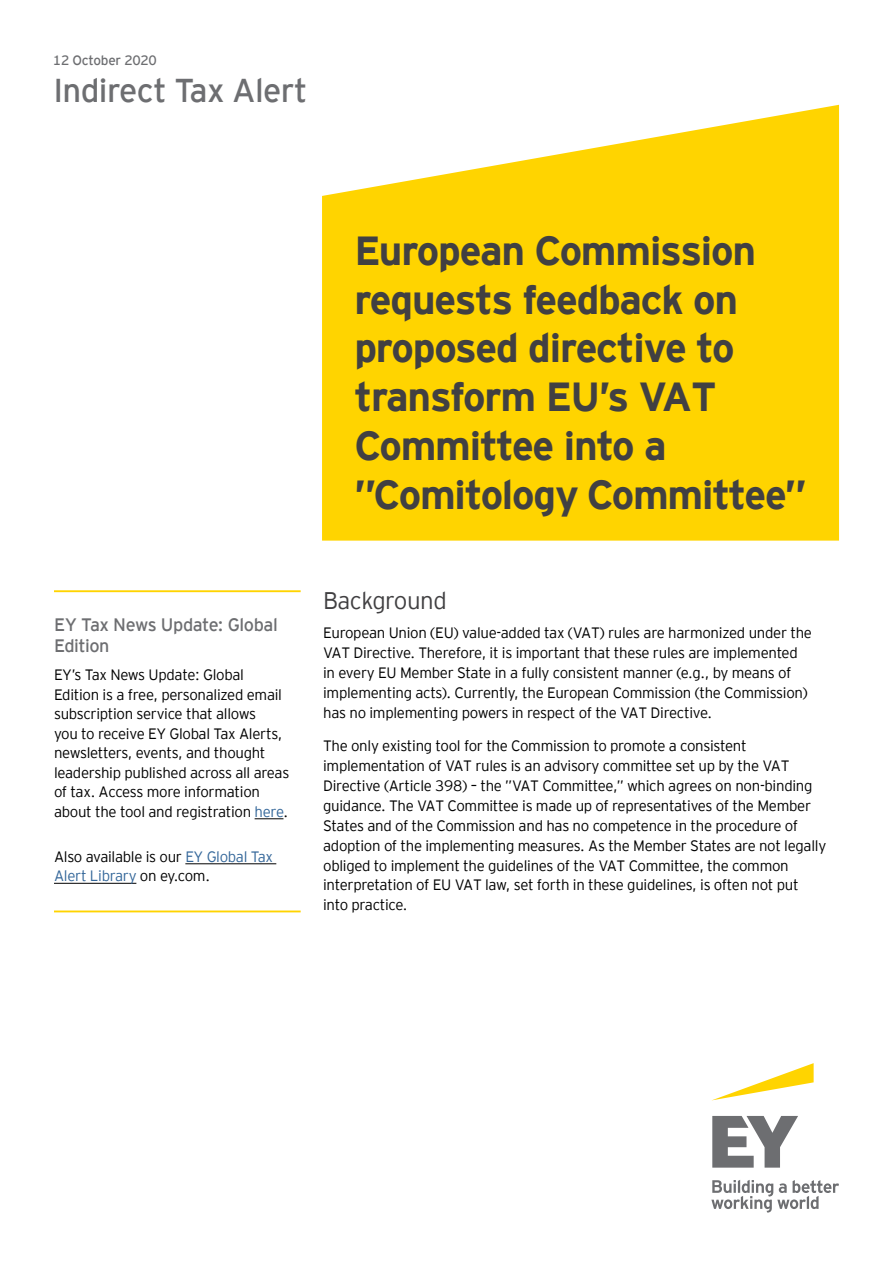
<style>
.page{position:relative;width:893px;height:1263px;background:#fff}
.page>*{position:absolute;margin:0;border:0;box-sizing:border-box;transform-origin:0 0}
.t1{font:700 40.5px/48.8px "EY Interstate";letter-spacing:-.03em;color:#414042}
.t2{font:33px "EY Interstate";letter-spacing:-.02em;color:#6d6e71}
.t3{font:300 24px "EY Interstate";letter-spacing:-.02em;color:#414042}
.t4{font:18px/21px "EY Interstate";letter-spacing:-.025em;color:#6d6e71}
.t5{font:300 15px/19.8px "EY Interstate";letter-spacing:-.02em;color:#000}
.t6{font:13.5px "EY Interstate";letter-spacing:-.02em;color:#6d6e71}
.s1{color:#369}
</style>
<div class="page">
<svg style="left:322px;top:105px;width:517px;height:436px;background:#ffd81a"></svg>
<hr style="left:54px;top:590px;width:247px;height:2px;background:#ffd400">
<svg style="left:255px;top:818px;width:28px;height:1px"></svg>
<hr style="left:185px;top:863px;width:91px;height:1px;background:#000">
<hr style="left:54px;top:883px;width:82px;height:1px;background:#000">
<hr style="left:54px;top:910px;width:247px;height:2px;background:#ffd400">
<svg style="left:713px;top:1063px;width:101px;height:37px"></svg>
<svg style="left:711px;top:1116px;width:128px;height:96px"></svg>
<p class="t6" style="left:53px;top:50px;width:106px">12 October 2020</p>
<h2 class="t2" style="left:53px;top:67px;width:256px">Indirect Tax Alert</h2>
<p class="t4" style="left:54px;top:613px;width:225px">EY Tax News Update: Global<br>Edition</p>
<p class="t5" style="left:54px;top:664px;width:237px">EY’s Tax News Update: Global Edition is a free, personalized email subscription service that allows<br>you to receive EY Global Tax Alerts, newsletters, events, and thought leadership published across all areas of tax. Access more information about the tool and registration <span class="s1">here</span>.</p>
<p class="t5" style="left:54px;top:846px;width:221px">Also available is our <span class="s1">EY Global Tax<br>Alert Library</span> on ey.com.</p>
<h1 class="t1" style="left:354px;top:223px;width:454px">European Commission requests feedback on proposed directive to transform EU’s VAT<br>Committee into a ”Comitology Committee”</h1>
<h3 class="t3" style="left:323px;top:584px;width:125px">Background</h3>
<p class="t5" style="left:323px;top:622px;width:490px">European Union (EU) value-added tax (VAT) rules are harmonized under the VAT Directive. Therefore, it is important that these rules are implemented in every EU Member State in a fully consistent manner (e.g., by means of implementing acts). Currently, the European Commission (the Commission) has no implementing powers in respect of the VAT Directive.</p>
<p class="t5" style="left:323px;top:735px;width:505px">The only existing tool for the Commission to promote a consistent implementation of VAT rules is an advisory committee set up by the VAT Directive (Article 398) – the ”VAT Committee,” which agrees on non-binding guidance. The VAT Committee is made up of representatives of the Member States and of the Commission and has no competence in the procedure of adoption of the implementing measures. As the Member States are not legally obliged to implement the guidelines of the VAT Committee, the common interpretation of EU VAT law, set forth in these guidelines, is often not put into practice.</p>
</div>
